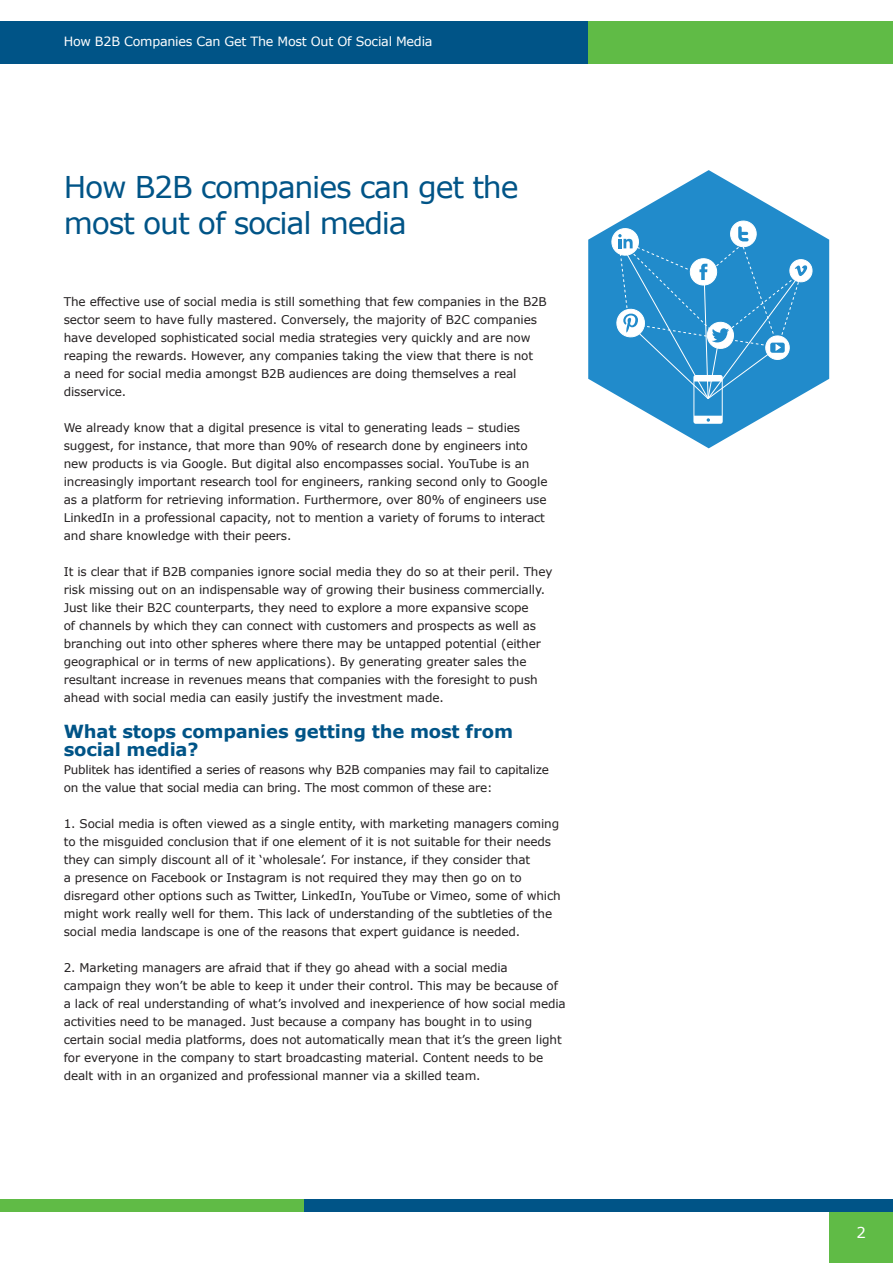
<style>
.page{position:relative;width:893px;height:1263px;background:#fff}
.page>*{position:absolute;margin:0;border:0;box-sizing:border-box;transform-origin:0 0}
.t1{font:30px/36px "Verdana";letter-spacing:-.04em;color:#005487}
.t2{font:700 18px/18px "Verdana";letter-spacing:-.01em;color:#005487}
.t3{font:15px "Verdana";color:#fff}
.t4{font:12.75px "Verdana";letter-spacing:-.02em;color:#fff}
.t5{font:12px/18px "Verdana";letter-spacing:-.01em;color:#231f20}
</style>
<div class="page">
<div style="left:829px;top:1200px;width:64px;height:63px;background:#60bb46"></div>
<div style="left:0;top:21px;width:588px;height:43px;background:#005487"></div>
<div style="left:588px;top:21px;width:305px;height:43px;background:#60bb46"></div>
<div style="left:0;top:1199px;width:305px;height:13px;background:#60bb46"></div>
<div style="left:305px;top:1199px;width:588px;height:13px;background:#005487"></div>
<svg style="left:588px;top:170px;width:241px;height:278px"></svg>
<svg style="left:609px;top:219px;width:205px;height:205px;background:#449dd3"></svg>
<p class="t4" style="left:64px;top:33px;width:370px">How B2B Companies Can Get The Most Out Of Social Media</p>
<h1 class="t1" style="left:64px;top:170px;width:456px">How B2B companies can get the most out of social media</h1>
<p class="t5" style="left:64px;top:293px;width:485px">The effective use of social media is still something that few companies in the B2B sector seem to have fully mastered. Conversely, the majority of B2C companies have developed sophisticated social media strategies very quickly and are now reaping the rewards. However, any companies taking the view that there is not<br>a need for social media amongst B2B audiences are doing themselves a real disservice.</p>
<p class="t5" style="left:64px;top:419px;width:485px">We already know that a digital presence is vital to generating leads – studies suggest, for instance, that more than 90% of research done by engineers into new products is via Google. But digital also encompasses social. YouTube is an increasingly important research tool for engineers, ranking second only to Google as a platform for retrieving information. Furthermore, over 80% of engineers use LinkedIn in a professional capacity, not to mention a variety of forums to interact and share knowledge with their peers.</p>
<p class="t5" style="left:64px;top:563px;width:490px">It is clear that if B2B companies ignore social media they do so at their peril. They risk missing out on an indispensable way of growing their business commercially.<br>Just like their B2C counterparts, they need to explore a more expansive scope<br>of channels by which they can connect with customers and prospects as well as branching out into other spheres where there may be untapped potential (either geographical or in terms of new applications). By generating greater sales the resultant increase in revenues means that companies with the foresight to push ahead with social media can easily justify the investment made.</p>
<h2 class="t2" style="left:64px;top:723px;width:451px">What stops companies getting the most from social media?</h2>
<p class="t5" style="left:64px;top:761px;width:487px">Publitek has identified a series of reasons why B2B companies may fail to capitalize on the value that social media can bring. The most common of these are:</p>
<p class="t5" style="left:64px;top:815px;width:498px">1. Social media is often viewed as a single entity, with marketing managers coming to the misguided conclusion that if one element of it is not suitable for their needs they can simply discount all of it ‘wholesale’. For instance, if they consider that<br>a presence on Facebook or Instagram is not required they may then go on to disregard other options such as Twitter, LinkedIn, YouTube or Vimeo, some of which might work really well for them. This lack of understanding of the subtleties of the social media landscape is one of the reasons that expert guidance is needed.</p>
<p class="t5" style="left:64px;top:959px;width:503px">2. Marketing managers are afraid that if they go ahead with a social media campaign they won’t be able to keep it under their control. This may be because of a lack of real understanding of what’s involved and inexperience of how social media activities need to be managed. Just because a company has bought in to using certain social media platforms, does not automatically mean that it’s the green light for everyone in the company to start broadcasting material. Content needs to be dealt with in an organized and professional manner via a skilled team.</p>
<p class="t3" style="left:856px;top:1223px;width:11px">2</p>
</div>
